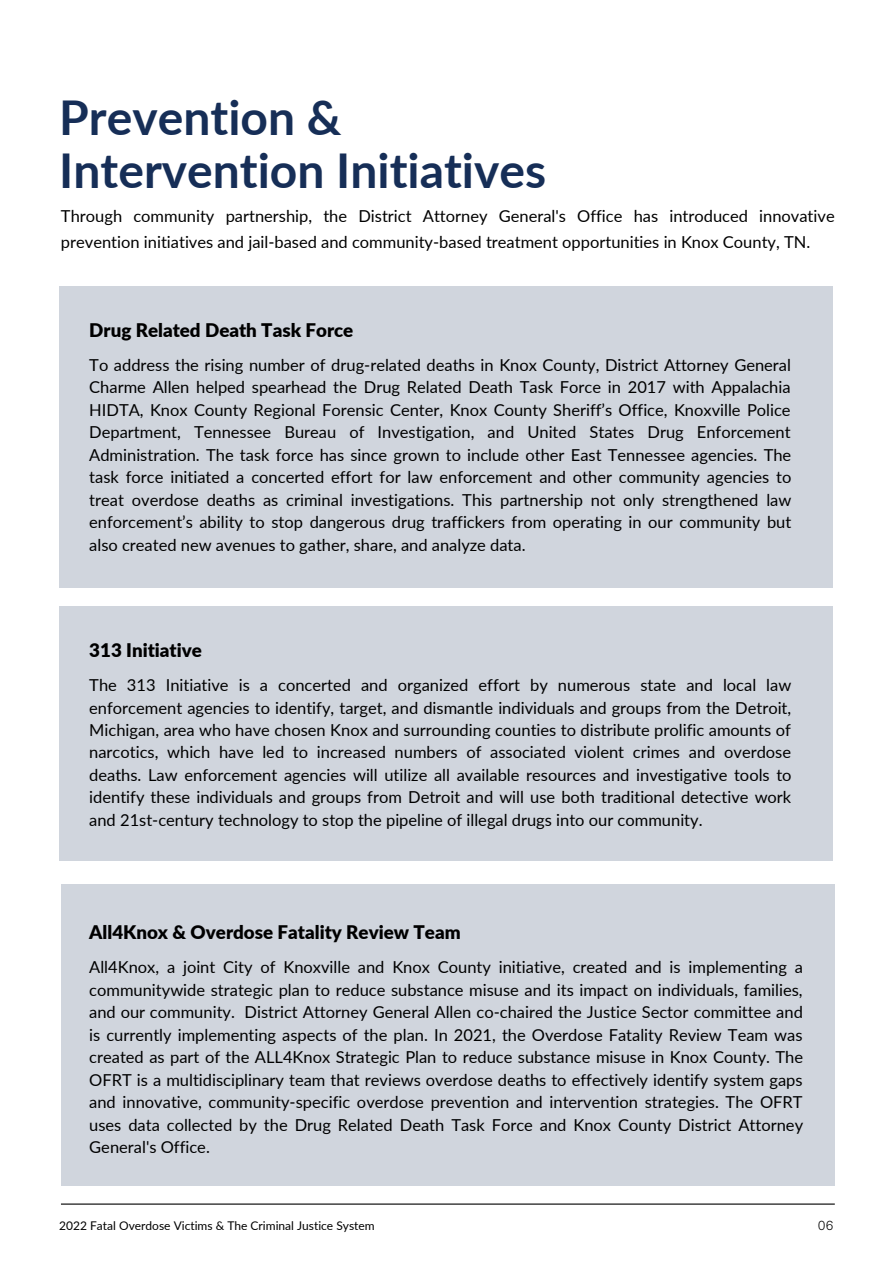
<style>
.page{position:relative;width:893px;height:1264px;background:#fff}
.page>*{position:absolute;margin:0;border:0;box-sizing:border-box;transform-origin:0 0}
.t1{font:700 48px "Lato";color:#162e57}
.t2{font:900 18.75px "Lato";color:#000}
.t3{font:16.5px/22.5px "Lato";color:#000;text-align:justify}
.t4{font:12px "Lato";color:#000}
.t5{font:300 12px "Open Sauce One";color:#000}
</style>
<div class="page">
<div style="left:59px;top:286px;width:774px;height:301px;background:#d0d5dd"></div>
<hr style="left:61px;top:1203px;width:773px;height:1px;background:#000">
<div style="left:61px;top:884px;width:773px;height:301px;background:#d0d5dd"></div>
<div style="left:59px;top:606px;width:774px;height:254px;background:#d0d5dd"></div>
<p class="t1" style="left:59px;top:88px;width:284px">Prevention &amp;</p>
<p class="t1" style="left:59px;top:141px;width:488px">Intervention Initiatives</p>
<p class="t3" style="left:61px;top:202px;width:775px;line-height:25.8px">Through community partnership, the District Attorney General's Office has introduced innovative prevention initiatives and jail-based and community-based treatment opportunities in Knox County, TN.</p>
<p class="t2" style="left:89px;top:318px;width:265px">Drug Related Death Task Force</p>
<p class="t3" style="left:89px;top:353px;width:703px">To address the rising number of drug-related deaths in Knox County, District Attorney General Charme Allen helped spearhead the Drug Related Death Task Force in 2017 with Appalachia HIDTA, Knox County Regional Forensic Center, Knox County Sheriff’s Office, Knoxville Police Department, Tennessee Bureau of Investigation, and United States Drug Enforcement Administration. The task force has since grown to include other East Tennessee agencies. The task force initiated a concerted effort for law enforcement and other community agencies to treat overdose deaths as criminal investigations. This partnership not only strengthened law enforcement’s ability to stop dangerous drug traffickers from operating in our community but also created new avenues to gather, share, and analyze data.</p>
<p class="t2" style="left:89px;top:638px;width:114px">313 Initiative</p>
<p class="t3" style="left:89px;top:673px;width:703px">The 313 Initiative is a concerted and organized effort by numerous state and local law enforcement agencies to identify, target, and dismantle individuals and groups from the Detroit, Michigan, area who have chosen Knox and surrounding counties to distribute prolific amounts of narcotics, which have led to increased numbers of associated violent crimes and overdose deaths. Law enforcement agencies will utilize all available resources and investigative tools to identify these individuals and groups from Detroit and will use both traditional detective work and 21st-century technology to stop the pipeline of illegal drugs into our community.</p>
<p class="t2" style="left:89px;top:920px;width:373px">All4Knox &amp; Overdose Fatality Review Team</p>
<p class="t3" style="left:89px;top:955px;width:715px">All4Knox, a joint City of Knoxville and Knox County initiative, created and is implementing a communitywide strategic plan to reduce substance misuse and its impact on individuals, families, and our community. District Attorney General Allen co-chaired the Justice Sector committee and is currently implementing aspects of the plan. In 2021, the Overdose Fatality Review Team was created as part of the ALL4Knox Strategic Plan to reduce substance misuse in Knox County. The OFRT is a multidisciplinary team that reviews overdose deaths to effectively identify system gaps and innovative, community-specific overdose prevention and intervention strategies. The OFRT uses data collected by the Drug Related Death Task Force and Knox County District Attorney General's Office.</p>
<p class="t4" style="left:59px;top:1218px;width:317px">2022 Fatal Overdose Victims &amp; The Criminal Justice System</p>
<p class="t5" style="left:817px;top:1217px;width:17px">06</p>
</div>
